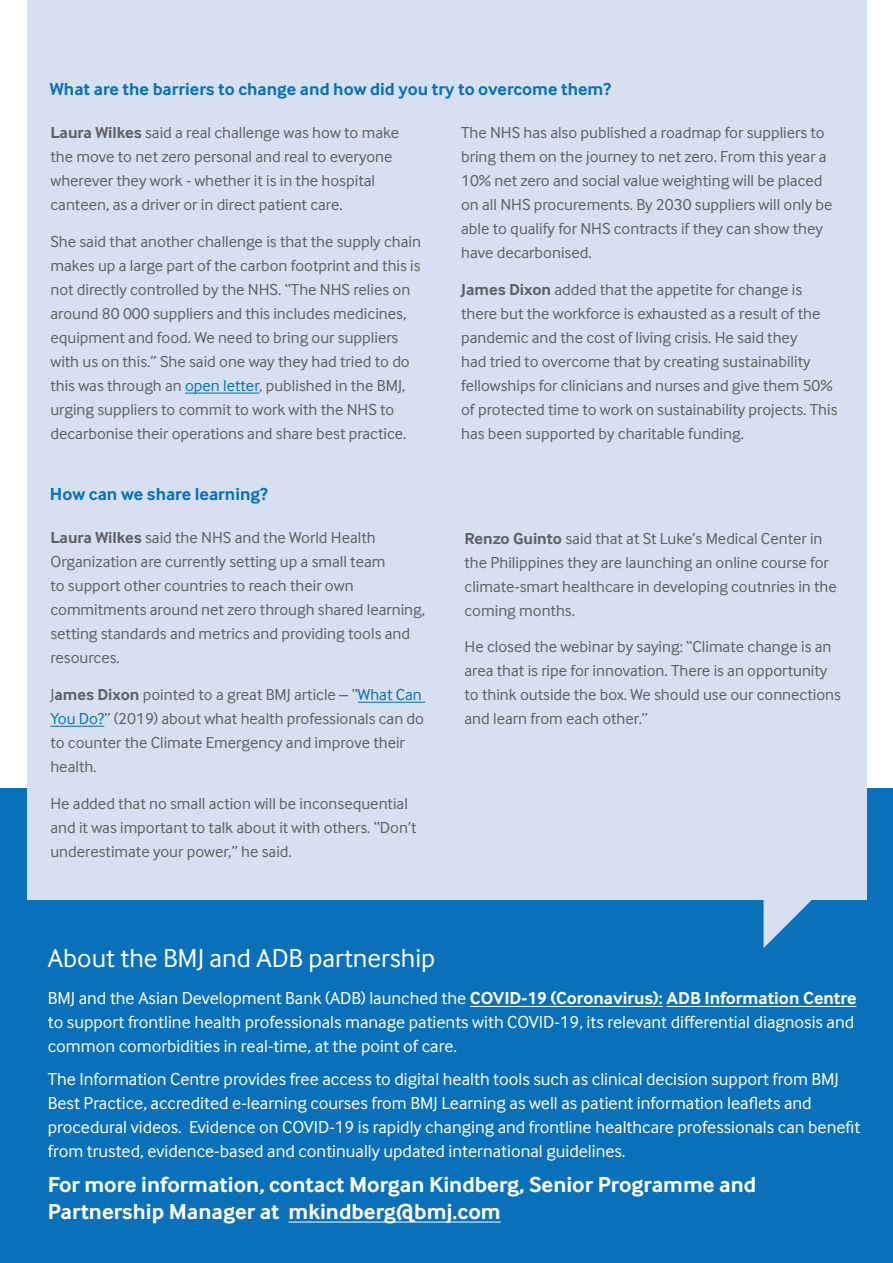
<style>
.page{position:relative;width:893px;height:1263px;background:#fff}
.page>*{position:absolute;margin:0;border:0;box-sizing:border-box;transform-origin:0 0}
.t1{font:27px "Inter Face";color:#fff}
.t2{font:700 22.5px/27px "Inter Face";color:#fff}
.t3{font:18px/24px "Inter Face";color:#fff}
.t4{font:700 18px "Inter Face";color:#0970b9}
.t5{font:16.5px/24px "Inter Face";color:#5d6067}
.s1{font-weight:700}
.s2{color:#0970b9}
</style>
<div class="page">
<div style="left:0;top:788px;width:893px;height:475px;background:#0970b9"></div>
<svg style="left:764px;top:899px;width:60px;height:49px"></svg>
<hr style="left:470px;top:1006px;width:193px;height:1px;background:#fff">
<hr style="left:666px;top:1006px;width:190px;height:1px;background:#fff">
<hr style="left:288px;top:1222px;width:213px;height:1px;background:#fff">
<div style="left:27px;top:0;width:839px;height:899px;background:#d7e0f1"></div>
<hr style="left:185px;top:393px;width:74px;height:1px;background:#0970b9">
<hr style="left:358px;top:702px;width:67px;height:1px;background:#0970b9">
<hr style="left:50px;top:726px;width:54px;height:1px;background:#0970b9">
<p class="t4" style="left:50px;top:79px;width:563px">What are the barriers to change and how did you try to overcome them?</p>
<p class="t5" style="left:50px;top:121px;width:350px"><span class="s1">Laura Wilkes</span> said a real challenge was how to make the move to net zero personal and real to everyone wherever they work - whether it is in the hospital canteen, as a driver or in direct patient care.</p>
<p class="t5" style="left:50px;top:229px;width:372px">She said that another challenge is that the supply chain makes up a large part of the carbon footprint and this is not directly controlled by the NHS. “The NHS relies on around 80 000 suppliers and this includes medicines, equipment and food. We need to bring our suppliers with us on this.” She said one way they had tried to do this was through an <span class="s2">open letter</span>, published in the BMJ, urging suppliers to commit to work with the NHS to decarbonise their operations and share best practice.</p>
<p class="t4" style="left:50px;top:484px;width:219px">How can we share learning?</p>
<p class="t5" style="left:50px;top:526px;width:376px"><span class="s1">Laura Wilkes</span> said the NHS and the World Health Organization are currently setting up a small team<br>to support other countries to reach their own commitments around net zero through shared learning, setting standards and metrics and providing tools and resources.</p>
<p class="t5" style="left:50px;top:683px;width:375px">J<span class="s1">ames Dixon</span> pointed to a great BMJ article – “<span class="s2">What Can You Do?</span>” (2019) about what health professionals can do to counter the Climate Emergency and improve their health.</p>
<p class="t5" style="left:50px;top:791px;width:368px">He added that no small action will be inconsequential and it was important to talk about it with others. “Don’t underestimate your power,” he said.</p>
<p class="t5" style="left:461px;top:121px;width:373px">The NHS has also published a roadmap for suppliers to bring them on the journey to net zero. From this year a 10% net zero and social value weighting will be placed on all NHS procurements. By 2030 suppliers will only be able to qualify for NHS contracts if they can show they have decarbonised.</p>
<p class="t5" style="left:461px;top:277px;width:378px"><span class="s1">James Dixon</span> added that the appetite for change is there but the workforce is exhausted as a result of the pandemic and the cost of living crisis. He said they<br>had tried to overcome that by creating sustainability fellowships for clinicians and nurses and give them 50% of protected time to work on sustainability projects. This has been supported by charitable funding.</p>
<p class="t5" style="left:465px;top:526px;width:374px"><span class="s1">Renzo Guinto</span> said that at St Luke’s Medical Center in the Philippines they are launching an online course for climate-smart healthcare in developing coutnries in the coming months.</p>
<p class="t5" style="left:465px;top:635px;width:378px">He closed the webinar by saying: “Climate change is an area that is ripe for innovation. There is an opportunity to think outside the box. We should use our connections and learn from each other.”</p>
<h1 class="t1" style="left:48px;top:943px;width:389px">About the BMJ and ADB partnership</h1>
<p class="t3" style="left:48px;top:986px;width:810px">BMJ and the Asian Development Bank (ADB) launched the <span class="s1">COVID-19 (Coronavirus): ADB Information Centre </span>to support frontline health professionals manage patients with COVID-19, its relevant differential diagnosis and common comorbidities in real-time, at the point of care.</p>
<p class="t3" style="left:48px;top:1066px;width:814px">The Information Centre provides free access to digital health tools such as clinical decision support from BMJ Best Practice, accredited e-learning courses from BMJ Learning as well as patient information leaflets and procedural videos. Evidence on COVID-19 is rapidly changing and frontline healthcare professionals can benefit from trusted, evidence-based and continually updated international guidelines.</p>
<h2 class="t2" style="left:48px;top:1171px;width:710px">For more information, contact Morgan Kindberg, Senior Programme and<br>Partnership Manager at mkindberg@bmj.com</h2>
</div>
